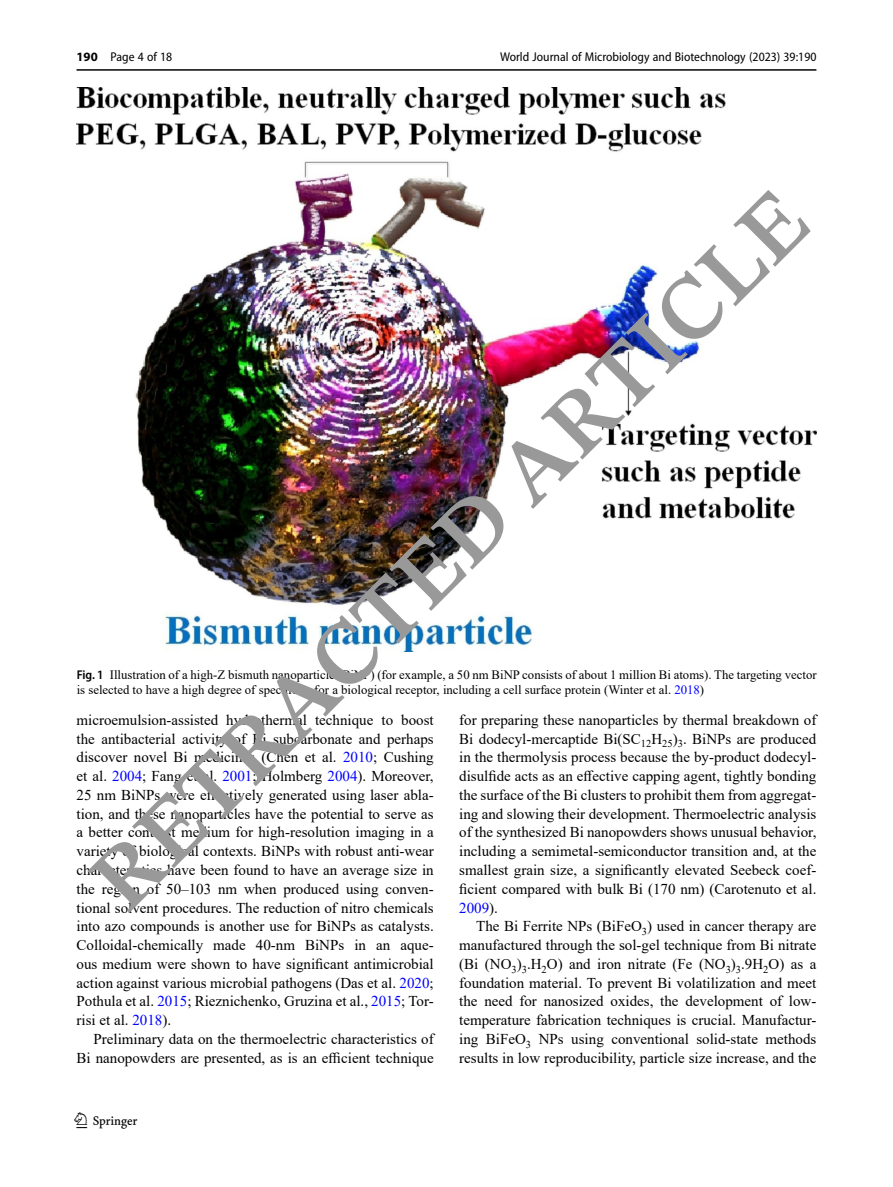
<style>
.page{position:relative;width:893px;height:1187px;background:#fff}
.page>*{position:absolute;margin:0;border:0;box-sizing:border-box;transform-origin:0 0}
.t1{font:600 90px "STIX Two Text";color:#999}
.t2{font:22.5px "Springnew";color:#000}
.Body_Text_Indent{font:15px/18.8px "Times New Roman";color:#000;text-align:justify}
.Body_Text{font:15px/18.8px "Times New Roman";color:#000;text-align:justify}
.Figure_Caption{font:12.75px/15px "Times New Roman";color:#000}
.t3{font:semi-condensed 12.75px "Myriad Pro";color:#000}
.s1{font-weight:700;font-stretch:normal}
.s2{font-family:"Myriad Pro";font-weight:600;font-stretch:semi-condensed}
.s3{color:#00f}
</style>
<div class="page">
<hr style="left:77px;top:69px;width:739px;height:2px;background:#000">
<img style="left:77px;top:87px;width:740px;height:564px">
<p class="t3" style="left:77px;top:49px;width:97px"><span class="s1">190</span> Page 4 of 18</p>
<p class="t3" style="left:500px;top:49px;width:318px">World Journal of Microbiology and Biotechnology (2023) 39:190</p>
<h1 class="t1" style="left:78px;top:866px;width:973px;rotate:-45deg">RETRACTED ARTICLE</h1>
<p class="Figure_Caption" style="left:77px;top:667px;width:741px"><span class="s2">Fig. 1</span> Illustration of a high-Z bismuth nanoparticle (BiNP) (for example, a 50 nm BiNP consists of about 1 million Bi atoms). The targeting vector is selected to have a high degree of specificity for a biological receptor, including a cell surface protein (Winter et al. <span class="s3">2018</span>)</p>
<p class="Body_Text_Indent" style="left:459px;top:710px;width:359px">for preparing these nanoparticles by thermal breakdown of Bi dodecyl-mercaptide Bi(SC<sub>12</sub>H<sub>25</sub>)<sub>3</sub>. BiNPs are produced in the thermolysis process because the by-product dodecyl&shy;disulfide acts as an effective capping agent, tightly bonding the surface of the Bi clusters to prohibit them from aggregat&shy;ing and slowing their development. Thermoelectric analysis of the synthesized Bi nanopowders shows unusual behavior, including a semimetal-semiconductor transition and, at the smallest grain size, a significantly elevated Seebeck coef&shy;ficient compared with bulk Bi (170 nm) (Carotenuto et al.<br><span class="s3">2009</span>).</p>
<p class="Body_Text_Indent" style="left:459px;top:916px;width:359px;text-indent:17px">The Bi Ferrite NPs (BiFeO<sub>3</sub>) used in cancer therapy are manufactured through the sol-gel technique from Bi nitrate (Bi (NO<sub>3</sub>)<sub>3</sub>.H<sub>2</sub>O) and iron nitrate (Fe (NO<sub>3</sub>)<sub>3</sub>.9H<sub>2</sub>O) as a foundation material. To prevent Bi volatilization and meet the need for nanosized oxides, the development of low&shy;temperature fabrication techniques is crucial. Manufactur&shy;ing BiFeO<sub>3</sub> NPs using conventional solid-state methods results in low reproducibility, particle size increase, and the</p>
<p class="Body_Text" style="left:77px;top:710px;width:359px">microemulsion-assisted hydrothermal technique to boost the antibacterial activity of Bi subcarbonate and perhaps discover novel Bi medicines (Chen et al. <span class="s3">2010</span>; Cushing et al. <span class="s3">2004</span>; Fang et al. <span class="s3">2001</span>; Holmberg <span class="s3">2004</span>). Moreover, 25 nm BiNPs were effectively generated using laser abla&shy;tion, and these nanoparticles have the potential to serve as a better contrast medium for high-resolution imaging in a variety of biological contexts. BiNPs with robust anti-wear characteristics have been found to have an average size in the region of 50–103 nm when produced using conven&shy;tional solvent procedures. The reduction of nitro chemicals into azo compounds is another use for BiNPs as catalysts.<br>Colloidal-chemically made 40-nm BiNPs in an aque&shy;ous medium were shown to have significant antimicrobial action against various microbial pathogens (Das et al. <span class="s3">2020</span>; Pothula et al. <span class="s3">2015</span>; Rieznichenko, Gruzina et al., <span class="s3">2015</span>; Tor&shy;risi et al. <span class="s3">2018</span>).</p>
<p class="Body_Text_Indent" style="left:77px;top:1028px;width:359px;text-align:right">Preliminary data on the thermoelectric characteristics of<br>Bi nanopowders are presented, as is an efficient technique</p>
<h2 class="t2" style="left:77px;top:1107px;width:63px">1 3</h2>
</div>
